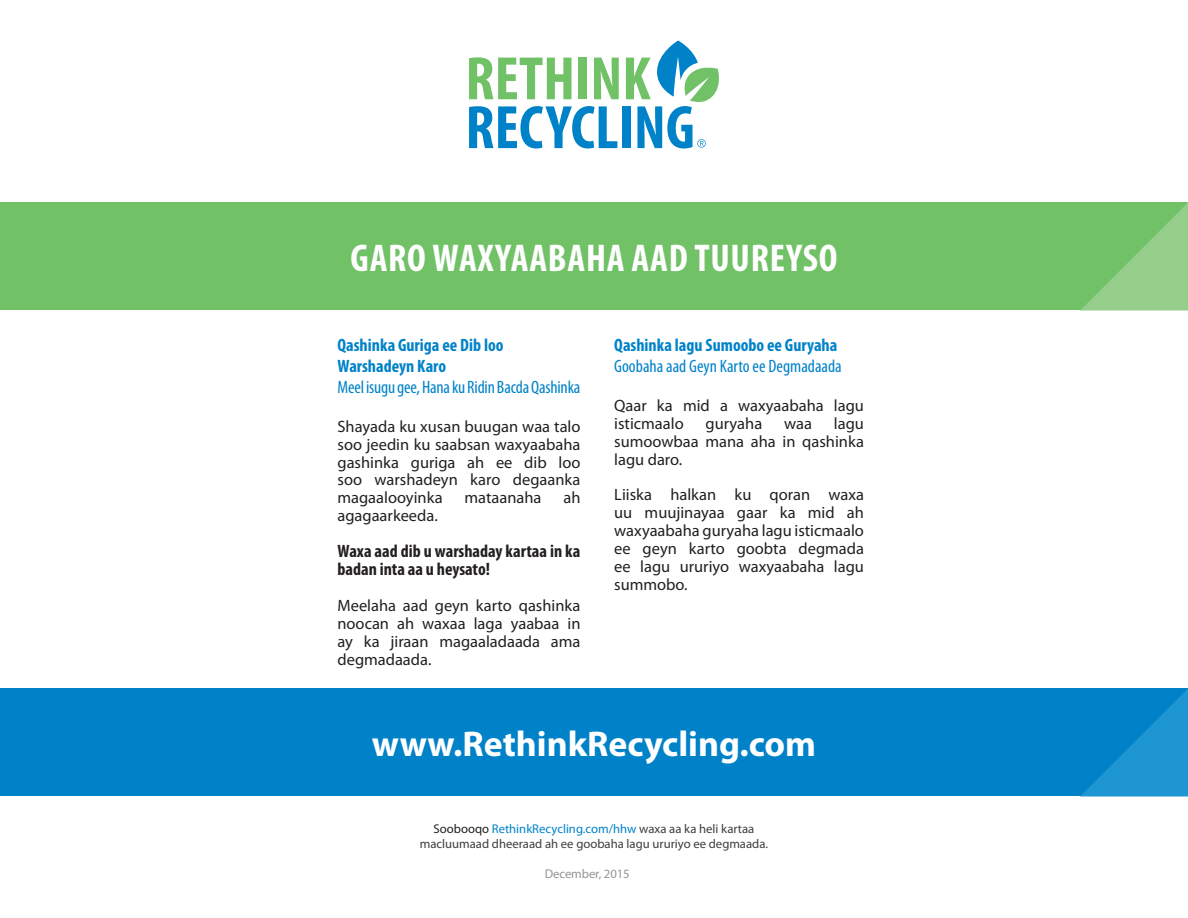
<style>
.page{position:relative;width:1188px;height:918px;background:#fff}
.page>*{position:absolute;margin:0;border:0;box-sizing:border-box;transform-origin:0 0}
.t1{font:700 condensed 38.85px "Myriad Pro";letter-spacing:.02em;color:#fff}
.t2{font:700 35.85px "Myriad Pro";color:#fff}
.t3{font:condensed 18px "Myriad Pro";letter-spacing:-.005em;color:#0082c8}
.t4{font:700 condensed 18px/20.9px "Myriad Pro";color:#0082c8}
.t5{font:700 condensed 18px/18px "Myriad Pro";color:#231f20}
.t6{font:16.5px/18px "Myriad Pro";color:#231f20;text-align:justify}
.t7{font:12.75px/15.3px "Myriad Pro";color:#3e3e3f;text-align:center}
.t8{font:12.75px "Myriad Pro";letter-spacing:-.005em;color:#939598}
.s1{color:#231f20}
.s2{color:#0082c8}
</style>
<div class="page">
<div style="left:0;top:688px;width:1188px;height:108px;background:#0082c8"></div>
<div style="left:0;top:202px;width:1188px;height:108px;background:#71c167"></div>
<svg style="left:1081px;top:203px;width:107px;height:107px"></svg>
<svg style="left:1081px;top:689px;width:107px;height:107px"></svg>
<div style="left:622px;top:106px;width:8px;height:42px;background:#0082c8"></div>
<svg style="left:469px;top:106px;width:148px;height:42px"></svg>
<div style="left:579px;top:58px;width:8px;height:41px;background:#71c167"></div>
<svg style="left:469px;top:57px;width:102px;height:42px"></svg>
<svg style="left:594px;top:58px;width:25px;height:41px"></svg>
<svg style="left:626px;top:40px;width:93px;height:108px"></svg>
<p class="t1" style="left:351px;top:234px;width:488px">GARO WAXYAABAHA AAD TUUREYSO</p>
<p class="t4" style="left:338px;top:334px;width:168px">Qashinka Guriga ee Dib loo<br>Warshadeyn Karo</p>
<p class="t3" style="left:338px;top:376px;width:245px">Meel isugu gee, Hana ku Ridin Bacda Qashinka</p>
<p class="t6" style="left:338px;top:417px;width:245px">Shayada ku xusan buugan waa talo soo jeedin ku saabsan waxyaabaha gashinka guriga ah ee dib loo soo warshadeyn karo degaanka magaalooyinka</p>
<p class="t6" style="left:465px;top:489px;width:78px">mataanaha</p>
<p class="t6" style="left:563px;top:489px;width:19px">ah</p>
<p class="t6" style="left:338px;top:507px;width:102px">agagaarkeeda.</p>
<p class="t5" style="left:338px;top:542px;width:244px">Waxa aad dib u warshaday kartaa in ka badan inta aa u heysato!</p>
<p class="t6" style="left:338px;top:596px;width:245px">Meelaha aad geyn karto qashinka noocan ah waxaa laga yaabaa in ay ka jiraan magaaladaada ama degmadaada.</p>
<p class="t4" style="left:614px;top:334px;width:225px">Qashinka lagu Sumoobo ee Guryaha</p>
<p class="t3" style="left:614px;top:355px;width:229px">Goobaha aad Geyn Karto ee Degmadaada</p>
<p class="t6" style="left:614px;top:396px;width:251px">Qaar ka mid a waxyaabaha lagu isticmaalo</p>
<p class="t6" style="left:614px;top:414px;width:251px;text-indent:220px">lagu sumoowbaa mana aha in qashinka lagu daro.</p>
<p class="t6" style="left:614px;top:486px;width:251px">Liiska halkan ku qoran waxa uu muujinayaa gaar ka mid ah waxyaabaha guryaha lagu isticmaalo ee geyn karto goobta degmada ee lagu ururiyo waxyaabaha lagu summobo.</p>
<p class="t6" style="left:706px;top:414px;width:58px">guryaha</p>
<p class="t6" style="left:784px;top:414px;width:29px">waa</p>
<p class="t2" style="left:372px;top:720px;width:446px">www.RethinkRecycling.com</p>
<p class="t7" style="left:420px;top:821px;width:350px"><span class="s1">Soobooqo</span> <span class="s2">RethinkRecycling.com/hhw</span> waxa aa ka heli kartaa macluumaad dheeraad ah ee goobaha lagu ururiyo ee degmaada.</p>
<p class="t8" style="left:545px;top:865px;width:87px">December, 2015</p>
</div>
